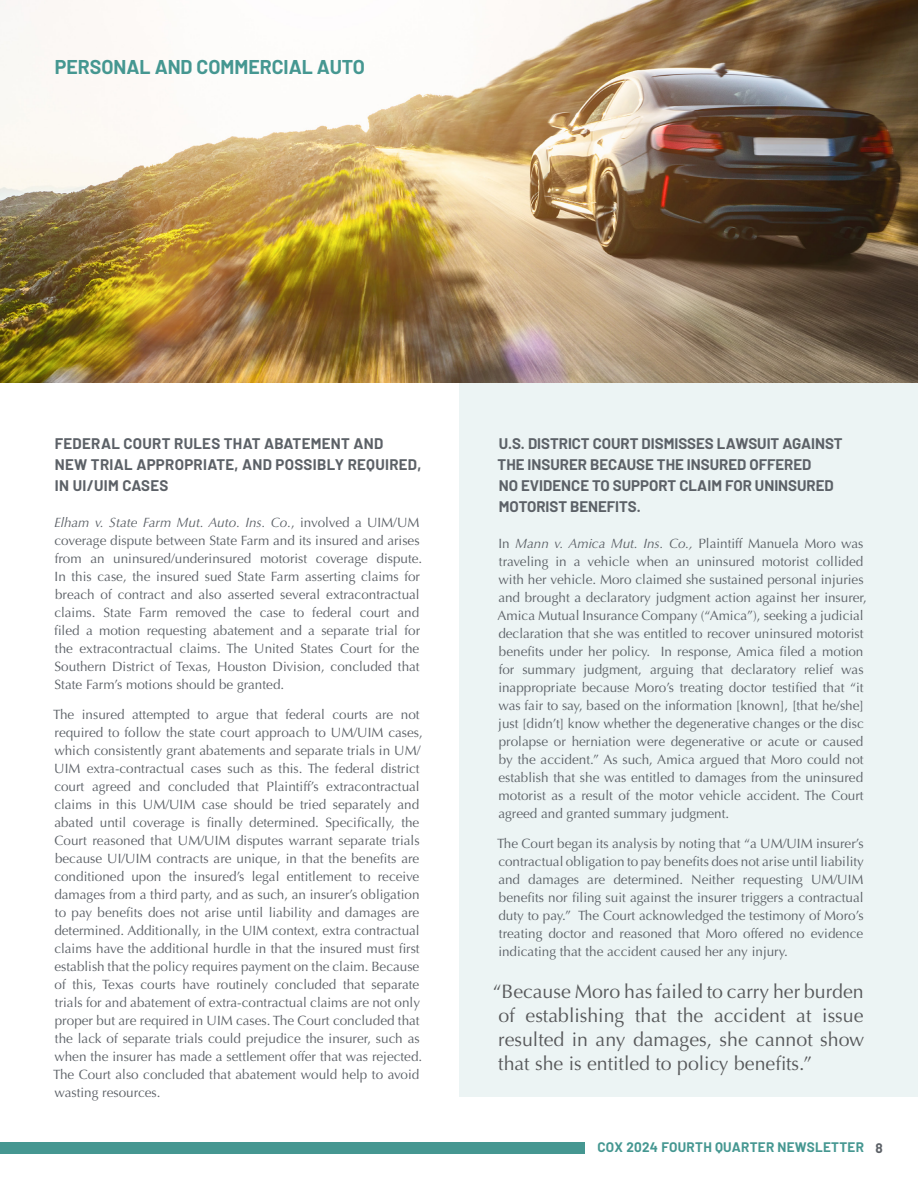
<style>
.page{position:relative;width:918px;height:1188px;background:#fff}
.page>*{position:absolute;margin:0;border:0;box-sizing:border-box;transform-origin:0 0}
.t1{font:19.5px/24px "Optima";color:#57585a;text-align:justify}
.t2{font:700 19.5px "Barlow";color:#459791}
.t3{font:700 15px/21px "Barlow";color:#5c6167}
.t4{font:700 15px "Barlow";letter-spacing:.02em;color:#5c6167}
.t5{font:13.5px/18px "Optima";color:#5c6167}
.t6{font:700 13.5px "Barlow";letter-spacing:.02em;color:#459791}
.s1{font-style:italic}
.s2{color:#5c6167}
</style>
<div class="page">
<div style="left:0;top:1143px;width:585px;height:11px;background:#459791"></div>
<div style="left:459px;top:382px;width:459px;height:715px;background:#ecf4f4"></div>
<img style="left:0;top:0;width:918px;height:382px">
<p class="t2" style="left:55px;top:52px;width:312px">PERSONAL AND COMMERCIAL AUTO</p>
<p class="t4" style="left:55px;top:432px;width:330px">FEDERAL COURT RULES THAT ABATEMENT AND</p>
<p class="t4" style="left:55px;top:453px;width:368px">NEW TRIAL APPROPRIATE, AND POSSIBLY REQUIRED,</p>
<p class="t4" style="left:55px;top:474px;width:115px">IN UI/UIM CASES</p>
<p class="t5" style="left:54px;top:513px;width:370px"><span class="s1">Elham v. State Farm Mut. Auto. Ins. Co.</span>, involved a UIM/UM coverage dispute between State Farm and its insured and arises from an uninsured/underinsured motorist coverage dispute.<br>In this case, the insured sued State Farm asserting claims for breach of contract and also asserted several extracontractual claims. State Farm removed the case to federal court and filed a motion requesting abatement and a separate trial for the extracontractual claims. The United States Court for the Southern District of Texas, Houston Division, concluded that State Farm’s motions should be granted.</p>
<p class="t5" style="left:53px;top:705px;width:371px">The insured attempted to argue that federal courts are not required to follow the state court approach to UM/UIM cases, which consistently grant abatements and separate trials in UM/ UIM extra-contractual cases such as this. The federal district court agreed and concluded that Plaintiff’s extracontractual claims in this UM/UIM case should be tried separately and abated until coverage is finally determined. Specifically, the Court reasoned that UM/UIM disputes warrant separate trials because UI/UIM contracts are unique, in that the benefits are conditioned upon the insured’s legal entitlement to receive damages from a third party, and as such, an insurer’s obligation to pay benefits does not arise until liability and damages are determined. Additionally, in the UIM context, extra contractual claims have the additional hurdle in that the insured must first establish that the policy requires payment on the claim. Because of this, Texas courts have routinely concluded that separate trials for and abatement of extra-contractual claims are not only proper but are required in UIM cases. The Court concluded that the lack of separate trials could prejudice the insurer, such as when the insurer has made a settlement offer that was rejected.<br>The Court also concluded that abatement would help to avoid wasting resources.</p>
<p class="t3" style="left:498px;top:432px;width:347px">U.S. DISTRICT COURT DISMISSES LAWSUIT AGAINST THE INSURER BECAUSE THE INSURED OFFERED<br>NO EVIDENCE TO SUPPORT CLAIM FOR UNINSURED MOTORIST BENEFITS.</p>
<p class="t5" style="left:498px;top:535px;width:371px">In <span class="s1">Mann v. Amica Mut. Ins. Co.,</span> Plaintiff Manuela Moro was traveling in a vehicle when an uninsured motorist collided with her vehicle. Moro claimed she sustained personal injuries and brought a declaratory judgment action against her insurer, Amica Mutual Insurance Company (“Amica”), seeking a judicial declaration that she was entitled to recover uninsured motorist benefits under her policy. In response, Amica filed a motion for summary judgment, arguing that declaratory relief was inappropriate because Moro’s treating doctor testified that “it was fair to say, based on the information [known], [that he/she] just [didn’t] know whether the degenerative changes or the disc prolapse or herniation were degenerative or acute or caused by the accident.” As such, Amica argued that Moro could not establish that she was entitled to damages from the uninsured motorist as a result of the motor vehicle accident. The Court agreed and granted summary judgment.</p>
<p class="t5" style="left:497px;top:835px;width:368px;text-align:justify">The Court began its analysis by noting that “a UM/UIM insurer’s contractual obligation to pay benefits does not arise until liability and damages are determined. Neither requesting UM/UIM benefits nor filing suit against the insurer triggers a contractual duty to pay.” The Court acknowledged the testimony of Moro’s treating doctor and reasoned that Moro offered no evidence indicating that the accident caused her any injury.</p>
<p class="t1" style="left:493px;top:980px;width:373px">“Because Moro has failed to carry her burden of establishing that the accident at issue resulted in any damages, she cannot show that she is entitled to policy benefits.”</p>
<p class="t6" style="left:597px;top:1138px;width:287px">COX 2024 FOURTH QUARTER NEWSLETTER <span class="s2">8</span></p>
</div>
